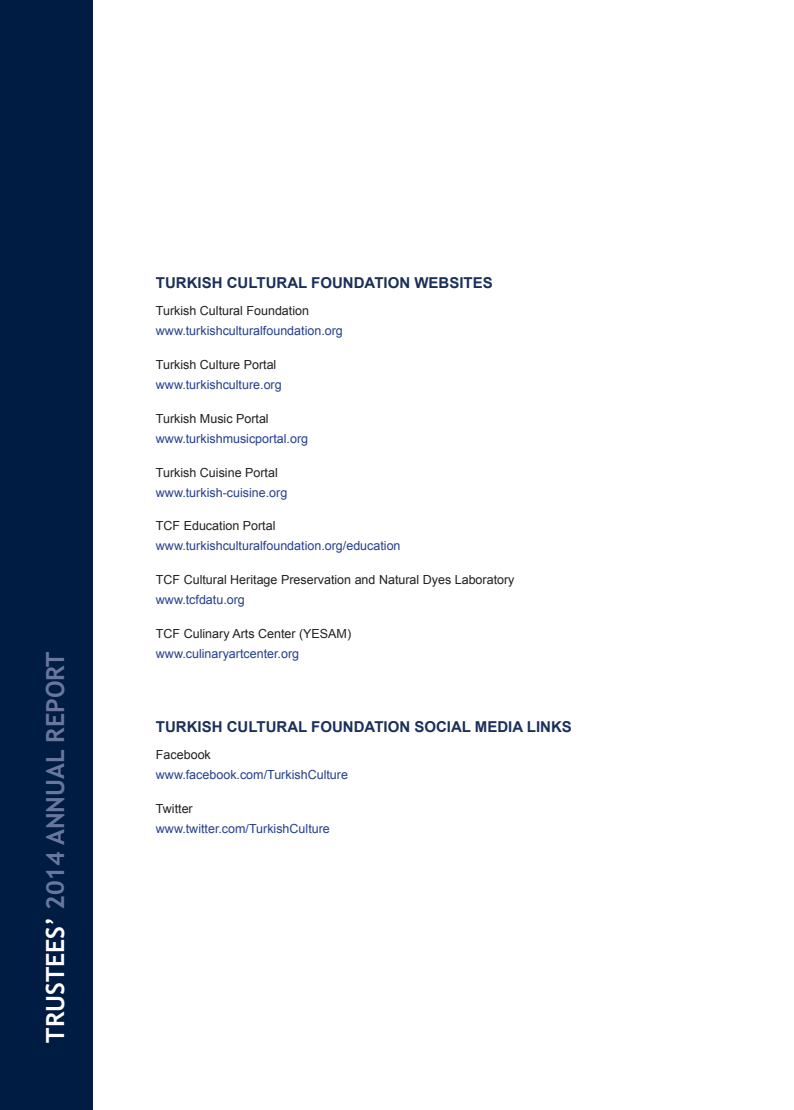
<style>
.page{position:relative;width:794px;height:1110px;background:#fff}
.page>*{position:absolute;margin:0;border:0;box-sizing:border-box;transform-origin:0 0}
.t1{font:700 25px "Trebuchet MS";color:#69779f}
.t2{font:700 15px "Arial";color:#1a305a}
.t3{font:12.5px "Arial";color:#253f8e}
.t4{font:12.5px "Arial";color:#231f20}
.s1{color:#fff}
</style>
<div class="page">
<div style="left:0;top:0;width:92px;height:1109px;background:#001c42"></div>
<h1 class="t1" style="left:40px;top:1042px;width:393px;rotate:-90deg"><span class="s1">TRUSTEES’</span> 2014 ANNUAL REPORT</h1>
<p class="t2" style="left:156px;top:272px;width:338px">TURKISH CULTURAL FOUNDATION WEBSITES</p>
<p class="t4" style="left:156px;top:302px;width:155px">Turkish Cultural Foundation</p>
<p class="t3" style="left:156px;top:322px;width:188px">www.turkishculturalfoundation.org</p>
<p class="t4" style="left:156px;top:356px;width:122px">Turkish Culture Portal</p>
<p class="t3" style="left:156px;top:376px;width:127px">www.turkishculture.org</p>
<p class="t4" style="left:156px;top:410px;width:114px">Turkish Music Portal</p>
<p class="t3" style="left:156px;top:430px;width:154px">www.turkishmusicportal.org</p>
<p class="t4" style="left:156px;top:464px;width:123px">Turkish Cuisine Portal</p>
<p class="t3" style="left:156px;top:484px;width:133px">www.turkish-cuisine.org</p>
<p class="t4" style="left:156px;top:517px;width:121px">TCF Education Portal</p>
<p class="t3" style="left:156px;top:537px;width:246px">www.turkishculturalfoundation.org/education</p>
<p class="t4" style="left:156px;top:571px;width:360px">TCF Cultural Heritage Preservation and Natural Dyes Laboratory</p>
<p class="t3" style="left:156px;top:591px;width:90px">www.tcfdatu.org</p>
<p class="t4" style="left:156px;top:625px;width:197px">TCF Culinary Arts Center (YESAM)</p>
<p class="t3" style="left:156px;top:645px;width:145px">www.culinaryartcenter.org</p>
<p class="t2" style="left:156px;top:715px;width:417px">TURKISH CULTURAL FOUNDATION SOCIAL MEDIA LINKS</p>
<p class="t4" style="left:156px;top:746px;width:56px">Facebook</p>
<p class="t3" style="left:156px;top:766px;width:193px">www.facebook.com/TurkishCulture</p>
<p class="t4" style="left:156px;top:800px;width:38px">Twitter</p>
<p class="t3" style="left:156px;top:820px;width:175px">www.twitter.com/TurkishCulture</p>
</div>
